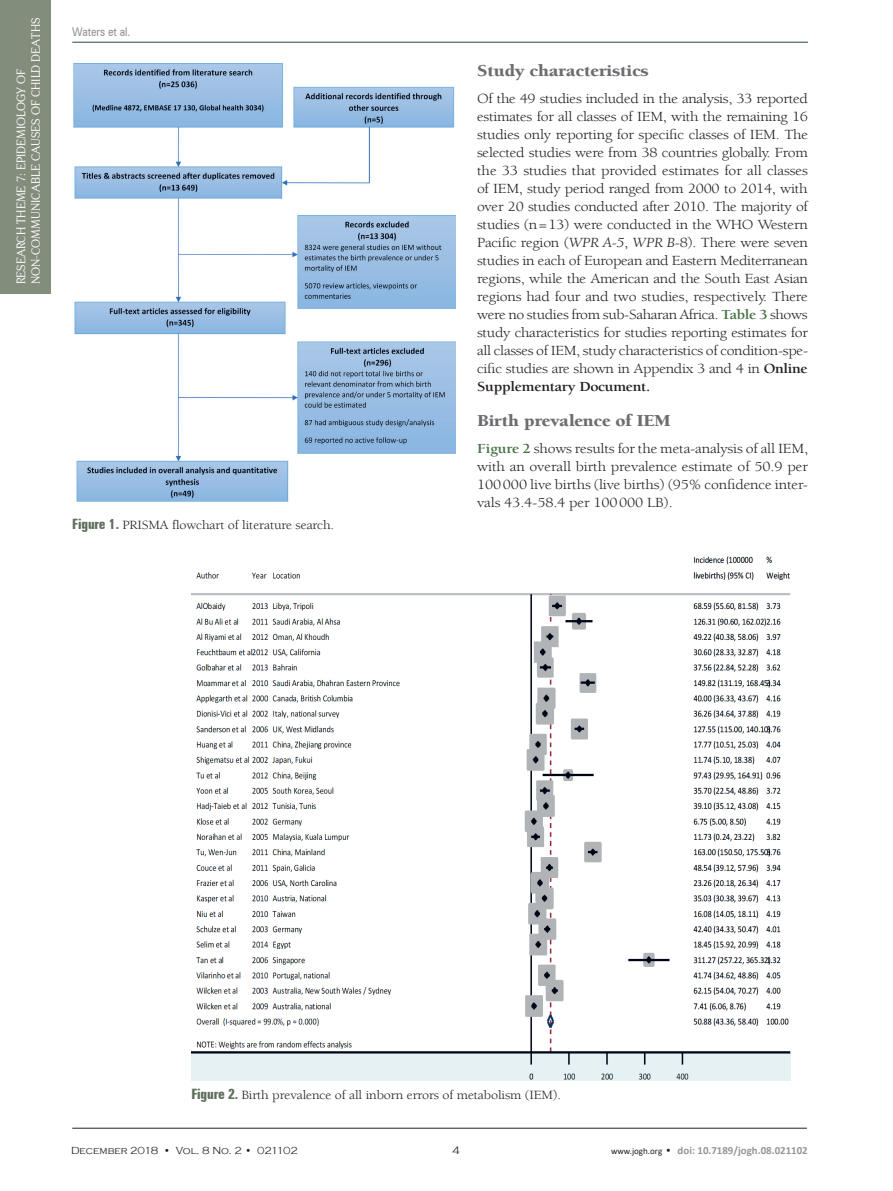
<style>
.page{position:relative;width:893px;height:1191px;background:#fff}
.page>*{position:absolute;margin:0;border:0;box-sizing:border-box;transform-origin:0 0}
.t1{font:18px "Centabel";color:#fff}
.t2{font:900 17.1px "Berkeley Std";letter-spacing:-.01em;color:#6c6d70;scale:1.11 1}
.t3{font:14.25px/18px "Berkeley Std";letter-spacing:-.015em;color:#231f20;text-align:justify;scale:1.11 1}
.t4{font:12.9px "Berkeley Std";letter-spacing:-.01em;color:#231f20;scale:1.11 1}
.t5{font:12px "Centabel";color:#fff}
.t6{font:condensed 12px "Zurich BT";color:#939598}
.t7{font:700 10.95px "Calibri";color:#939598}
.t8{font:300 10.95px "Copperplate Gothic";color:#231f20}
.t9{font:300 10.5px "Copperplate Gothic";color:#231f20}
.s1{font-family:"Zurich BT";font-weight:700;font-stretch:extra-condensed;font-size:14.25px;color:#5f6f5b}
.s2{font-style:italic}
.s3{font-weight:700;color:#477045}
.s4{font-weight:700}
.s5{font-weight:400;font-size:9px;color:#231f20}
.s6{font-family:"Copperplate Gothic";font-weight:300;color:#231f20}
</style>
<div class="page">
<hr style="left:72px;top:1128px;width:735px;height:1px;background:#231f20">
<hr style="left:72px;top:42px;width:736px;height:1px;background:#244d32">
<div style="left:0;top:0;width:51px;height:293px;background:#838d7c"></div>
<img style="left:73px;top:63px;width:383px;height:439px">
<img style="left:191px;top:556px;width:600px;height:524px">
<p class="t5" style="left:29px;top:284px;width:268px;rotate:-90deg">NON-COMMUNICABLE CAUSES OF CHILD DEATHS</p>
<p class="t5" style="left:14px;top:284px;width:217px;rotate:-90deg">RESEARCH THEME 7: EPIDEMIOLOGY OF</p>
<p class="t1" style="left:13px;top:281px;width:103px;rotate:-90deg">VIEWPOINTS</p>
<p class="t6" style="left:72px;top:25px;width:60px">Waters et al.</p>
<p class="t4" style="left:72px;top:518px;width:237px"><span class="s1">Figure 1.</span> PRISMA flowchart of literature search.</p>
<p class="t2" style="left:477px;top:62px;width:156px">Study characteristics</p>
<p class="t3" style="left:477px;top:90px;width:300px">Of the 49 studies included in the analysis, 33 reported estimates for all classes of IEM, with the remaining 16 studies only reporting for specific classes of IEM. The selected studies were from 38 countries globally. From the 33 studies that provided estimates for all classes of IEM, study period ranged from 2000 to 2014, with over 20 studies conducted after 2010. The majority of studies (n=13) were conducted in the WHO Western Pacific region (<span class="s2">WPR A-5</span>, <span class="s2">WPR B</span>-8). There were seven studies in each of European and Eastern Mediterranean regions, while the American and the South East Asian regions had four and two studies, respectively. There were no studies from sub-Saharan Africa. <span class="s3">Table 3</span> shows study characteristics for studies reporting estimates for all classes of IEM, study characteristics of condition-spe&shy;cific studies are shown in Appendix 3 and 4 in <span class="s4">Online Supplementary Document.</span></p>
<p class="t2" style="left:477px;top:412px;width:176px">Birth prevalence of IEM</p>
<p class="t3" style="left:477px;top:439px;width:300px"><span class="s3">Figure 2</span> shows results for the meta-analysis of all IEM, with an overall birth prevalence estimate of 50.9 per 100000 live births (live births) (95% confidence inter&shy;vals 43.4-58.4 per 100000 LB).</p>
<p class="t4" style="left:191px;top:1088px;width:335px"><span class="s1">Figure 2.</span> Birth prevalence of all inborn errors of metabolism (IEM).</p>
<p class="t9" style="left:71px;top:1144px;width:229px">December 2018 • Vol. 8 No. 2 • 021102</p>
<p class="t8" style="left:452px;top:1144px;width:9px">4</p>
<p class="t7" style="left:611px;top:1142px;width:198px"><span class="s5">www.jogh.org</span> <span class="s6">•</span> doi: 10.7189/jogh.08.021102</p>
</div>
